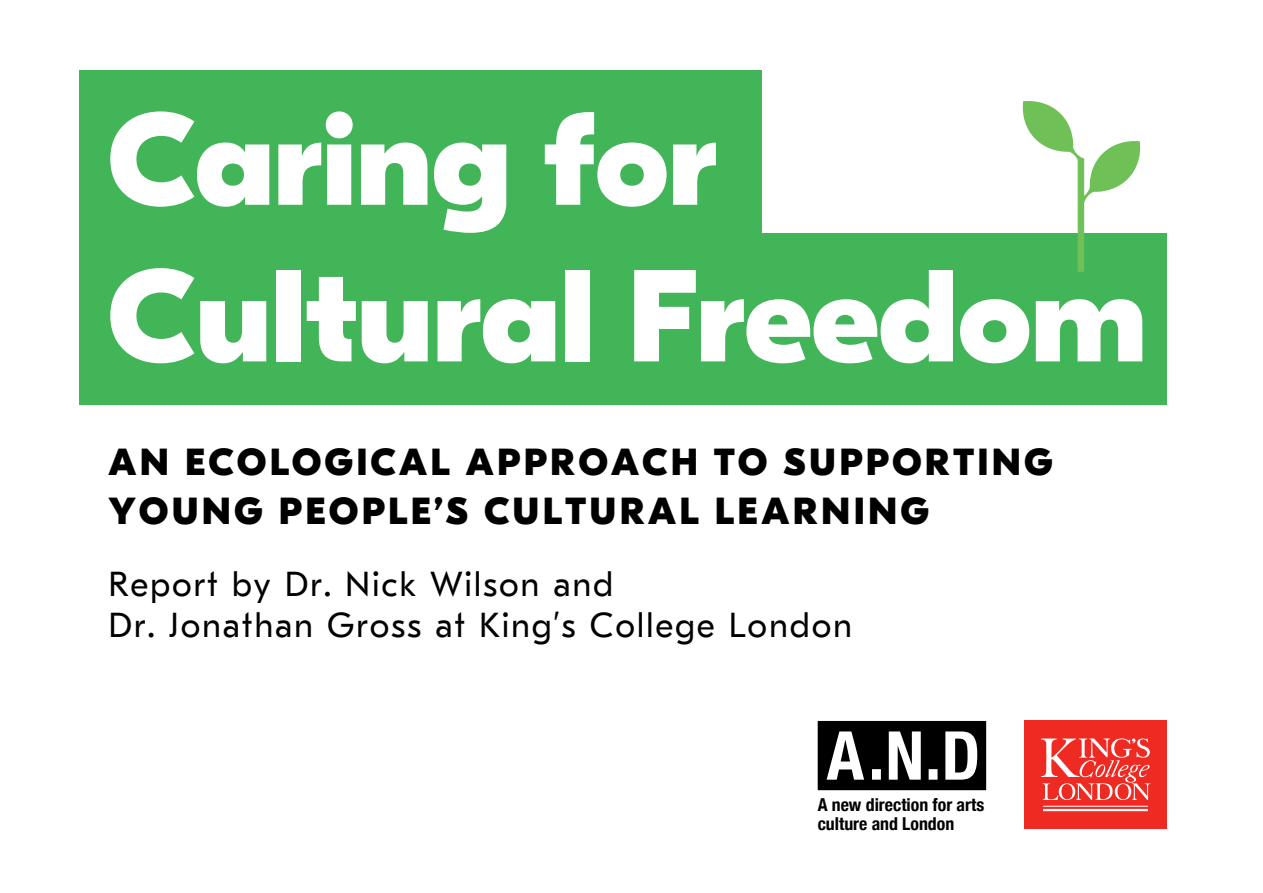
<style>
.page{position:relative;width:1263px;height:893px;background:#fff}
.page>*{position:absolute;margin:0;border:0;box-sizing:border-box;transform-origin:0 0}
.t1{font:800 130.5px/156.6px "GT Eesti Display";color:#fff}
.t2{font:800 37.5px/49.5px "GT Eesti Display";letter-spacing:.09em;color:#000001}
.t3{font:34.5px/41.4px "GT Eesti Text";letter-spacing:.05em;color:#000001}
.t4{font:700 condensed 17.85px/19.4px "Helvetica Neue";color:#000001}
</style>
<div class="page">
<div style="left:79px;top:70px;width:683px;height:171px;background:#42b559"></div>
<div style="left:79px;top:233px;width:1088px;height:172px;background:#42b559"></div>
<svg style="left:818px;top:721px;width:168px;height:69px"></svg>
<svg style="left:1023px;top:101px;width:117px;height:171px"></svg>
<div style="left:1024px;top:720px;width:143px;height:109px;background:#ee2a23"></div>
<svg style="left:1041px;top:738px;width:109px;height:73px"></svg>
<h1 class="t1" style="left:108px;top:84px;width:1040px">Caring for<br>Cultural Freedom</h1>
<p class="t2" style="left:108px;top:438px;width:946px">AN ECOLOGICAL APPROACH TO SUPPORTING<br>YOUNG PEOPLE’S CULTURAL LEARNING</p>
<p class="t3" style="left:108px;top:564px;width:745px">Report by Dr. Nick Wilson and<br>Dr. Jonathan Gross at King’s College London</p>
<p class="t4" style="left:818px;top:793px;width:168px">A new direction for arts culture and London</p>
</div>
